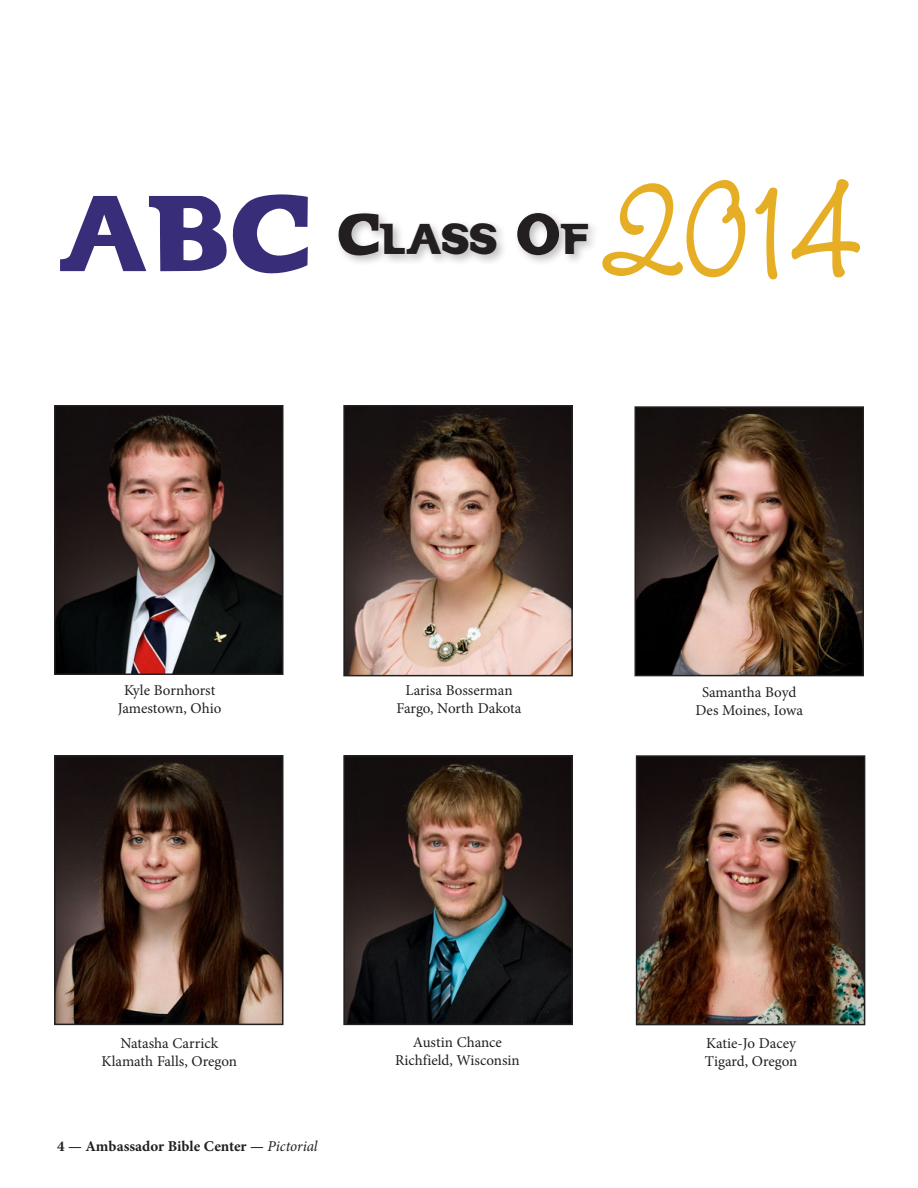
<style>
.page{position:relative;width:918px;height:1188px;background:#fff}
.page>*{position:absolute;margin:0;border:0;box-sizing:border-box;transform-origin:0 0}
.t1{font:150px "CAC Pinafore";color:#e5ae25}
.t2{font:112.5px "Vintage";color:#382d79}
.t3{font:45px "Vintage";color:#231f20}
.t4{font:15px/18px "Minion Pro";letter-spacing:-.005em;color:#231f20;text-align:center}
.t5{font:700 15px "Minion Pro";letter-spacing:-.005em;color:#231f20}
.s1{font-size:60px}
.s2{font-weight:400;font-style:italic}
</style>
<div class="page">
<img style="left:57px;top:408px;width:224px;height:264px">
<div style="left:54px;top:405px;width:230px;height:270px;border:2px solid #231f20"></div>
<img style="left:346px;top:408px;width:224px;height:265px">
<div style="left:343px;top:405px;width:230px;height:271px;border:2px solid #231f20"></div>
<img style="left:346px;top:758px;width:224px;height:264px">
<div style="left:343px;top:755px;width:230px;height:270px;border:2px solid #231f20"></div>
<img style="left:57px;top:758px;width:224px;height:264px">
<div style="left:54px;top:755px;width:230px;height:270px;border:2px solid #231f20"></div>
<img style="left:637px;top:409px;width:224px;height:264px">
<div style="left:634px;top:406px;width:230px;height:270px;border:2px solid #231f20"></div>
<img style="left:639px;top:758px;width:223px;height:264px">
<div style="left:636px;top:755px;width:229px;height:270px;border:2px solid #231f20"></div>
<div style="left:335px;top:209px;width:265px;height:58px;background:#231f20;opacity:.3"></div>
<h2 class="t2" style="left:58px;top:163px;width:252px">ABC</h2>
<h3 class="t3" style="left:336px;top:211px;width:255px"><span class="s1">C</span>LASS <span class="s1">O</span>F</h3>
<h1 class="t1" style="left:602px;top:139px;width:264px">2014</h1>
<p class="t4" style="left:118px;top:682px;width:105px">Kyle Bornhorst<br>Jamestown, Ohio</p>
<p class="t4" style="left:397px;top:682px;width:127px">Larisa Bosserman<br>Fargo, North Dakota</p>
<p class="t4" style="left:102px;top:1034px;width:137px">Natasha Carrick<br>Klamath Falls, Oregon</p>
<p class="t5" style="left:57px;top:1136px;width:262px">4 — Ambassador Bible Center — <span class="s2">Pictorial</span></p>
<p class="t4" style="left:395px;top:1033px;width:126px">Austin Chance<br>Richfield, Wisconsin</p>
<p class="t4" style="left:696px;top:683px;width:109px">Samantha Boyd<br>Des Moines, Iowa</p>
<p class="t4" style="left:705px;top:1034px;width:94px;text-align:left">Katie-Jo Dacey<br>Tigard, Oregon</p>
</div>
